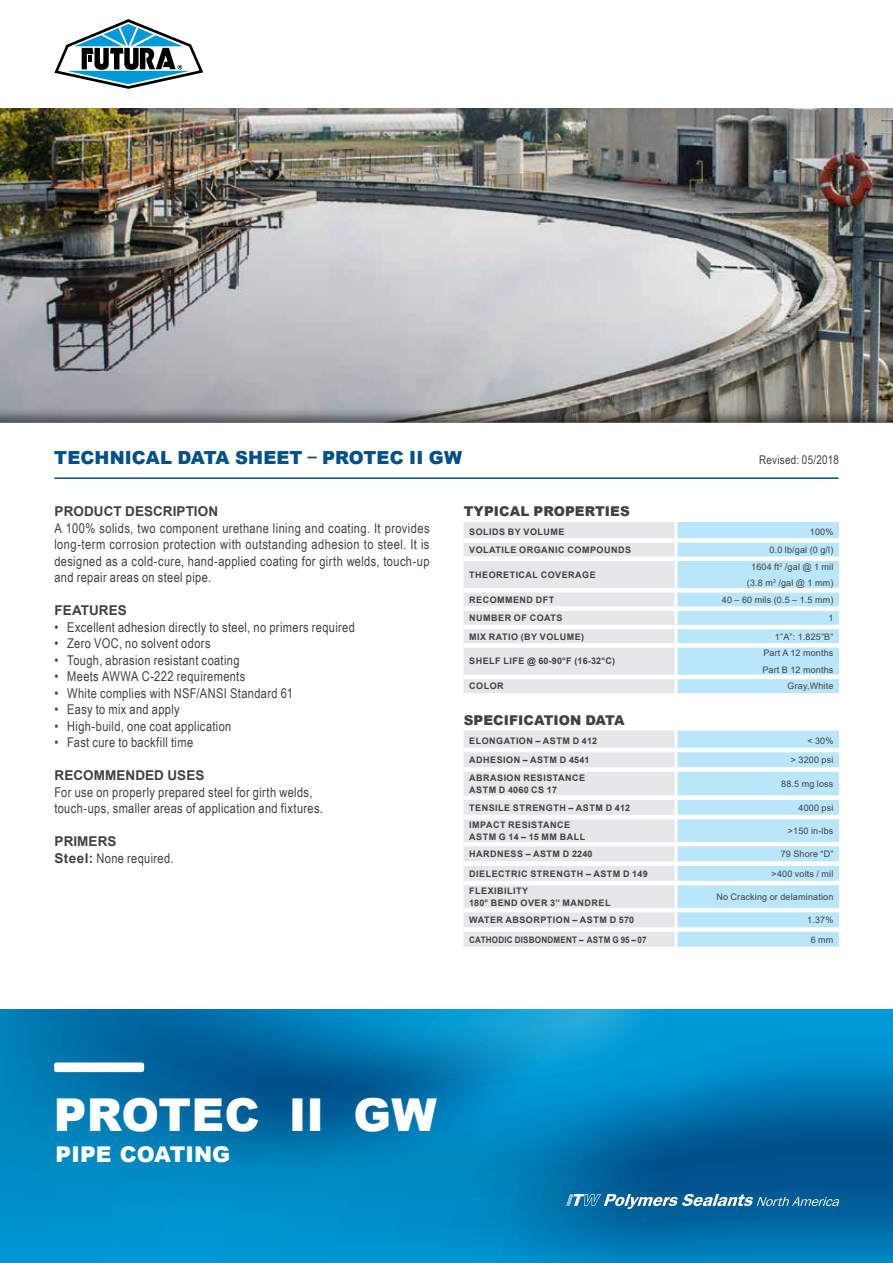
<style>
.page{position:relative;width:893px;height:1263px;background:#fff}
.page>*{position:absolute;margin:0;border:0;box-sizing:border-box;transform-origin:0 0}
.t1{font:900 45.3px "Arial";letter-spacing:.005em;color:#fff}
.t2{font:900 21.75px "Arial";letter-spacing:.005em;color:#fff}
.t3{font:900 18px "Arial";letter-spacing:.005em;color:#005089}
.t4{font:13.5px/16.5px "Arial Narrow";letter-spacing:.025em;color:#414042;text-align:justify}
.t5{font:700 13.5px "Arial";letter-spacing:.005em;color:#414042}
.t6{font:900 13.5px "Arial";letter-spacing:.005em;color:#414042}
.t7{font:12px "Arial Narrow";letter-spacing:.02em;color:#414042}
.t8{font:700 9px/12px "Arial";letter-spacing:.055em;color:#414042}
.t9{font:9px/16.5px "Arial";letter-spacing:.02em;color:#414042;text-align:center}
.t10{font:700 9px "Arial";letter-spacing:.025em;color:#414042;scale:.9 1}
.s1{font-family:"Arial";font-weight:700}
</style>
<div class="page">
<svg style="left:0;top:1010px;width:893px;height:253px;background:#007db7"></svg>
<div style="left:54px;top:1062px;width:90px;height:10px;background:#fff;border-radius:3px"></div>
<svg style="left:566px;top:1194px;width:273px;height:15px;background:#478ab4"></svg>
<hr style="left:54px;top:477px;width:785px;height:2px;background:#005089">
<div style="left:0;top:106px;width:893px;height:318px;background:#000;opacity:.5"></div>
<svg style="left:54px;top:19px;width:149px;height:70px"></svg>
<svg style="left:463px;top:522px;width:376px;height:171px;background:#d3e6f0"></svg>
<hr style="left:675px;top:611px;width:3px;height:14px;background:#fff">
<hr style="left:675px;top:629px;width:3px;height:14px;background:#fff">
<hr style="left:675px;top:648px;width:3px;height:27px;background:#fff">
<hr style="left:675px;top:679px;width:3px;height:14px;background:#fff">
<div style="left:463px;top:538px;width:213px;height:5px;background:#fff"></div>
<div style="left:676px;top:538px;width:163px;height:5px;background:#fff"></div>
<div style="left:463px;top:556px;width:213px;height:5px;background:#fff"></div>
<div style="left:676px;top:556px;width:163px;height:5px;background:#fff"></div>
<div style="left:463px;top:588px;width:213px;height:5px;background:#fff"></div>
<div style="left:676px;top:588px;width:163px;height:5px;background:#fff"></div>
<div style="left:463px;top:606px;width:213px;height:5px;background:#fff"></div>
<div style="left:676px;top:606px;width:163px;height:5px;background:#fff"></div>
<hr style="left:463px;top:625px;width:213px;height:4px;background:#fff">
<hr style="left:676px;top:625px;width:163px;height:4px;background:#fff">
<div style="left:463px;top:643px;width:213px;height:5px;background:#fff"></div>
<div style="left:676px;top:643px;width:163px;height:5px;background:#fff"></div>
<hr style="left:463px;top:675px;width:213px;height:4px;background:#fff">
<hr style="left:676px;top:675px;width:163px;height:4px;background:#fff">
<div style="left:463px;top:731px;width:212px;height:216px;background:#e6e7e8"></div>
<div style="left:678px;top:731px;width:161px;height:216px;background:#b9e6fa"></div>
<hr style="left:463px;top:748px;width:213px;height:4px;background:#fff">
<hr style="left:676px;top:748px;width:163px;height:4px;background:#fff">
<div style="left:463px;top:767px;width:213px;height:5px;background:#fff"></div>
<div style="left:676px;top:767px;width:163px;height:5px;background:#fff"></div>
<div style="left:463px;top:795px;width:213px;height:5px;background:#fff"></div>
<div style="left:676px;top:795px;width:163px;height:5px;background:#fff"></div>
<hr style="left:463px;top:815px;width:213px;height:4px;background:#fff">
<hr style="left:676px;top:815px;width:163px;height:4px;background:#fff">
<hr style="left:463px;top:842px;width:213px;height:4px;background:#fff">
<hr style="left:676px;top:842px;width:163px;height:4px;background:#fff">
<div style="left:463px;top:861px;width:213px;height:5px;background:#fff"></div>
<div style="left:676px;top:861px;width:163px;height:5px;background:#fff"></div>
<hr style="left:463px;top:881px;width:213px;height:4px;background:#fff">
<hr style="left:676px;top:881px;width:163px;height:4px;background:#fff">
<hr style="left:463px;top:908px;width:213px;height:4px;background:#fff">
<hr style="left:676px;top:908px;width:163px;height:4px;background:#fff">
<div style="left:463px;top:927px;width:213px;height:5px;background:#fff"></div>
<div style="left:676px;top:927px;width:163px;height:5px;background:#fff"></div>
<h3 class="t3" style="left:54px;top:444px;width:409px">TECHNICAL DATA SHEET – PROTEC II GW</h3>
<p class="t7" style="left:759px;top:451px;width:81px">Revised: 05/2018</p>
<p class="t5" style="left:55px;top:502px;width:165px">PRODUCT DESCRIPTION</p>
<p class="t4" style="left:54px;top:519px;width:377px">A 100% solids, two component urethane lining and coating. It provides long-term corrosion protection with outstanding adhesion to steel. It is designed as a cold-cure, hand-applied coating for girth welds, touch-up and repair areas on steel pipe.</p>
<p class="t5" style="left:55px;top:601px;width:74px">FEATURES</p>
<p class="t4" style="left:54px;top:618px;width:302px">• Excellent adhesion directly to steel, no primers required</p>
<p class="t4" style="left:54px;top:635px;width:158px">• Zero VOC, no solvent odors</p>
<p class="t4" style="left:54px;top:651px;width:187px">• Tough, abrasion resistant coating</p>
<p class="t4" style="left:54px;top:668px;width:192px">• Meets AWWA C-222 requirements</p>
<p class="t4" style="left:54px;top:684px;width:240px">• White complies with NSF/ANSI Standard 61</p>
<p class="t4" style="left:54px;top:701px;width:127px">• Easy to mix and apply</p>
<p class="t4" style="left:54px;top:717px;width:179px">• High-build, one coat application</p>
<p class="t4" style="left:54px;top:734px;width:140px">• Fast cure to backfill time</p>
<p class="t5" style="left:55px;top:766px;width:151px">RECOMMENDED USES</p>
<p class="t4" style="left:54px;top:783px;width:270px">For use on properly prepared steel for girth welds, touch-ups, smaller areas of application and fixtures.</p>
<p class="t5" style="left:55px;top:832px;width:63px">PRIMERS</p>
<p class="t4" style="left:54px;top:849px;width:121px"><span class="s1">Steel:</span> None required.</p>
<p class="t6" style="left:464px;top:501px;width:168px">TYPICAL PROPERTIES</p>
<p class="t8" style="left:469px;top:525px;width:97px">SOLIDS BY VOLUME</p>
<p class="t9" style="left:810px;top:523px;width:25px">100%</p>
<p class="t8" style="left:469px;top:544px;width:163px">VOLATILE ORGANIC COMPOUNDS</p>
<p class="t9" style="left:769px;top:541px;width:65px">0.0 lb/gal (0 g/l)</p>
<p class="t8" style="left:469px;top:569px;width:128px">THEORETICAL COVERAGE</p>
<p class="t9" style="left:747px;top:558px;width:88px">1604 ft<sup>2</sup> /gal @ 1 mil (3.8 m<sup>2</sup> /gal @ 1 mm)</p>
<p class="t8" style="left:469px;top:594px;width:87px">RECOMMEND DFT</p>
<p class="t9" style="left:722px;top:591px;width:113px">40 – 60 mils (0.5 – 1.5 mm)</p>
<p class="t8" style="left:469px;top:612px;width:95px">NUMBER OF COATS</p>
<p class="t9" style="left:828px;top:610px;width:7px">1</p>
<p class="t8" style="left:469px;top:630px;width:117px">MIX RATIO (BY VOLUME)</p>
<p class="t9" style="left:775px;top:628px;width:60px">1”A”: 1.825”B”</p>
<p class="t8" style="left:469px;top:655px;width:148px">SHELF LIFE @ 60-90°F (16-32°C)</p>
<p class="t9" style="left:762px;top:645px;width:73px;text-align:left">Part A 12 months<br>Part B 12 months</p>
<p class="t8" style="left:469px;top:680px;width:36px">COLOR</p>
<p class="t9" style="left:787px;top:678px;width:47px">Gray,White</p>
<p class="t6" style="left:464px;top:710px;width:162px">SPECIFICATION DATA</p>
<p class="t8" style="left:469px;top:734px;width:130px">ELONGATION – ASTM D 412</p>
<p class="t9" style="left:807px;top:732px;width:28px">&lt; 30%</p>
<p class="t8" style="left:469px;top:754px;width:122px">ADHESION – ASTM D 4541</p>
<p class="t9" style="left:791px;top:751px;width:44px">&gt; 3200 psi</p>
<p class="t8" style="left:469px;top:772px;width:118px">ABRASION RESISTANCE<br>ASTM D 4060 CS 17</p>
<p class="t9" style="left:781px;top:775px;width:54px">88.5 mg loss</p>
<p class="t8" style="left:469px;top:801px;width:163px">TENSILE STRENGTH – ASTM D 412</p>
<p class="t9" style="left:798px;top:799px;width:36px">4000 psi</p>
<p class="t8" style="left:469px;top:819px;width:118px">IMPACT RESISTANCE<br>ASTM G 14 – 15 MM BALL</p>
<p class="t9" style="left:788px;top:822px;width:47px">&gt;150 in-lbs</p>
<p class="t8" style="left:469px;top:848px;width:125px">HARDNESS – ASTM D 2240</p>
<p class="t9" style="left:781px;top:846px;width:54px">79 Shore “D”</p>
<p class="t8" style="left:469px;top:867px;width:180px">DIELECTRIC STRENGTH – ASTM D 149</p>
<p class="t9" style="left:772px;top:865px;width:63px">&gt;400 volts / mil</p>
<p class="t8" style="left:469px;top:885px;width:143px">FLEXIBILITY<br>180° BEND OVER 3” MANDREL</p>
<p class="t9" style="left:716px;top:888px;width:119px">No Cracking or delamination</p>
<p class="t8" style="left:469px;top:914px;width:167px">WATER ABSORPTION – ASTM D 570</p>
<p class="t9" style="left:807px;top:911px;width:28px">1.37%</p>
<p class="t10" style="left:469px;top:933px;width:199px">CATHODIC DISBONDMENT – ASTM G 95 – 07</p>
<p class="t9" style="left:811px;top:931px;width:24px">6 mm</p>
<h1 class="t1" style="left:54px;top:1082px;width:384px">PROTEC II GW</h1>
<h2 class="t2" style="left:56px;top:1138px;width:176px">PIPE COATING</h2>
</div>
